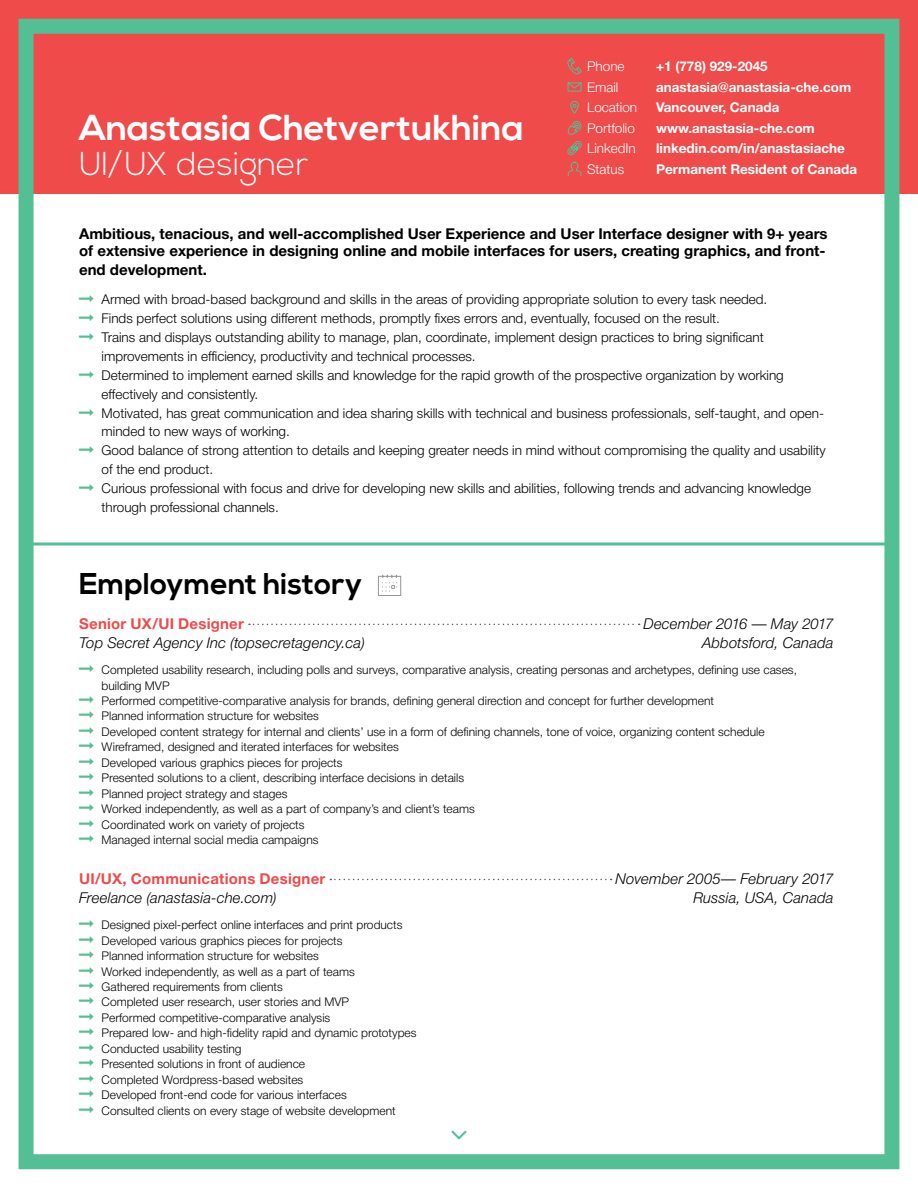
<style>
.page{position:relative;width:918px;height:1188px;background:#fff}
.page>*{position:absolute;margin:0;border:0;box-sizing:border-box;transform-origin:0 0}
.t1{font:700 36px "Nexa";color:#fff}
.t2{font:300 33px "Nexa";color:#fff}
.t3{font:700 30px "Nexa";color:#000001}
.t4{font:700 15px/17.4px "Helvetica Neue Cyr";color:#000001}
.t5{font:italic 300 15px "Helvetica Neue Cyr";letter-spacing:.005em;color:#000001}
.t6{font:700 15px "Helvetica Neue Cyr";letter-spacing:.015em;color:#ef4b4a}
.t7{font:300 13.5px/18.9px "Helvetica Neue Cyr";color:#000001}
.t8{font:700 13.5px/20.4px "Helvetica Neue Cyr";color:#fff}
.t9{font:300 13.5px/20.4px "Helvetica Neue Cyr";color:#fff}
.t10{font:300 12px/15.5px "Helvetica Neue Cyr";color:#000001}
</style>
<div class="page">
<div style="left:0;top:0;width:918px;height:194px;background:#ef4b4a"></div>
<div style="left:19px;top:19px;width:880px;height:1150px;border:15px solid #52bf94"></div>
<hr style="left:22px;top:543px;width:867px;height:3px;background:#52bf94">
<svg style="left:249px;top:624px;width:391px;height:1px"></svg>
<svg style="left:330px;top:879px;width:282px;height:1px"></svg>
<svg style="left:378px;top:574px;width:24px;height:22px"></svg>
<svg style="left:567px;top:82px;width:15px;height:10px"></svg>
<svg style="left:567px;top:58px;width:15px;height:17px"></svg>
<svg style="left:567px;top:101px;width:15px;height:75px"></svg>
<h1 class="t1" style="left:79px;top:107px;width:446px">Anastasia Chetvertukhina</h1>
<h2 class="t2" style="left:79px;top:145px;width:231px">UI/UX designer</h2>
<p class="t9" style="left:587px;top:57px;width:52px">Phone<br>Email<br>Location<br>Portfolio<br>LinkedIn<br>Status</p>
<p class="t8" style="left:656px;top:57px;width:202px">+1 (778) 929-2045 anastasia@anastasia-che.com<br>Vancouver, Canada www.anastasia-che.com linkedin.com/in/anastasiache<br>Permanent Resident of Canada</p>
<p class="t4" style="left:79px;top:225px;width:750px">Ambitious, tenacious, and well-accomplished User Experience and User Interface designer with 9+ years of extensive experience in designing online and mobile interfaces for users, creating graphics, and front-</p>
<p class="t4" style="left:79px;top:261px;width:129px">end development.</p>
<p class="t7" style="left:102px;top:290px;width:726px">Armed with broad-based background and skills in the areas of providing appropriate solution to every task needed.<br>Finds perfect solutions using different methods, promptly fixes errors and, eventually, focused on the result.<br>Trains and displays outstanding ability to manage, plan, coordinate, implement design practices to bring significant improvements in efficiency, productivity and technical processes.<br>Determined to implement earned skills and knowledge for the rapid growth of the prospective organization by working effectively and consistently.<br>Motivated, has great communication and idea sharing skills with technical and business professionals, self-taught, and open&shy;minded to new ways of working.<br>Good balance of strong attention to details and keeping greater needs in mind without compromising the quality and usability of the end product.<br>Curious professional with focus and drive for developing new skills and abilities, following trends and advancing knowledge through professional channels.</p>
<h3 class="t3" style="left:79px;top:567px;width:285px">Employment history</h3>
<p class="t6" style="left:79px;top:616px;width:166px">Senior UX/UI Designer</p>
<p class="t5" style="left:644px;top:616px;width:192px">December 2016 — May 2017</p>
<p class="t5" style="left:79px;top:634px;width:287px">Top Secret Agency Inc (topsecretagency.ca)</p>
<p class="t5" style="left:702px;top:634px;width:133px">Abbotsford, Canada</p>
<p class="t10" style="left:102px;top:662px;width:697px">Completed usability research, including polls and surveys, comparative analysis, creating personas and archetypes, defining use cases, building MVP<br>Performed competitive-comparative analysis for brands, defining general direction and concept for further development<br>Planned information structure for websites<br>Developed content strategy for internal and clients’ use in a form of defining channels, tone of voice, organizing content schedule Wireframed, designed and iterated interfaces for websites<br>Developed various graphics pieces for projects<br>Presented solutions to a client, describing interface decisions in details<br>Planned project strategy and stages<br>Worked independently, as well as a part of company’s and client’s teams<br>Coordinated work on variety of projects<br>Managed internal social media campaigns</p>
<p class="t6" style="left:79px;top:871px;width:248px">UI/UX, Communications Designer</p>
<p class="t5" style="left:616px;top:871px;width:220px">November 2005— February 2017</p>
<p class="t5" style="left:79px;top:889px;width:199px">Freelance (anastasia-che.com)</p>
<p class="t5" style="left:693px;top:889px;width:142px">Russia, USA, Canada</p>
<p class="t10" style="left:102px;top:917px;width:316px">Designed pixel-perfect online interfaces and print products Developed various graphics pieces for projects<br>Planned information structure for websites<br>Worked independently, as well as a part of teams<br>Gathered requirements from clients<br>Completed user research, user stories and MVP<br>Performed competitive-comparative analysis<br>Prepared low- and high-fidelity rapid and dynamic prototypes Conducted usability testing<br>Presented solutions in front of audience<br>Completed Wordpress-based websites<br>Developed front-end code for various interfaces<br>Consulted clients on every stage of website development</p>
</div>
